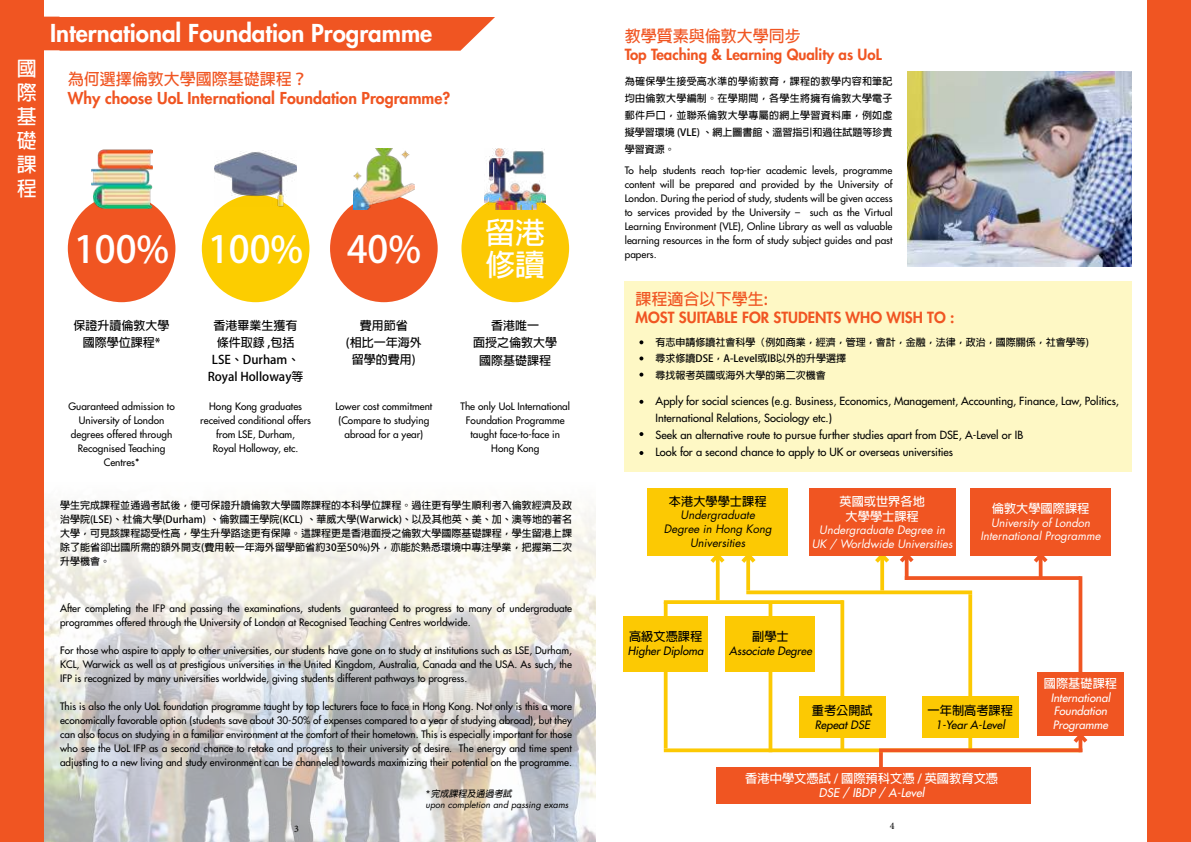
<style>
.page{position:relative;width:1191px;height:842px;background:#fff}
.page>*{position:absolute;margin:0;border:0;box-sizing:border-box;transform-origin:0 0}
.t1{font:700 37px "Adobe Fan Heiti Std";color:#fff}
.t2{font:700 30px/32px "Adobe Fan Heiti Std";color:#fff}
.t3{font:800 24px "Futura Std";color:#fff}
.t4{font:700 20px/24px "Adobe Fan Heiti Std";color:#fff;text-align:justify}
.t5{font:800 16px "Futura Std";color:#f05522}
.t6{font:700 16px "Adobe Fan Heiti Std";color:#f05522}
.t7{font:800 15px "Futura Std";color:#f05522}
.t8{font:700 12.3px "Adobe Fan Heiti Std";color:#fff}
.t9{font:700 12.2px "Adobe Fan Heiti Std";color:#000}
.t10{font:700 12.2px/14.6px "Adobe Fan Heiti Std";color:#fff;text-align:center}
.t11{font:700 12px/17px "Adobe Fan Heiti Std";color:#000;text-align:center}
.t12{font:italic 500 11.8px "Futura Std";color:#fff}
.t13{font:italic 11.3px/13.6px "Futura Std";color:#fff;text-align:center}
.t14{font:italic 500 11.3px "Futura Std";color:#000}
.t15{font:italic 11.3px/13.6px "Futura Std";color:#000;text-align:center}
.t16{font:italic 500 11.3px/13.6px "Futura Std";color:#fff}
.t17{font:500 11px/17px "Futura Std";color:#000}
.t18{font:500 10px/14px "Futura Std";color:#000;text-align:center}
.t19{font:700 10px/14px "Adobe Fan Heiti Std";color:#000;text-align:justify}
.t20{font:10px "Minion Pro";color:#000}
.t21{font:italic 9px "Futura Std";color:#000}
.t22{font:italic 700 9px "Adobe Fan Heiti Std";color:#000}
.s1{font-family:"Futura Std";font-weight:400;font-style:normal}
</style>
<div class="page">
<img style="left:44px;top:506px;width:551px;height:336px">
<div style="left:1147px;top:0;width:44px;height:842px;background:#f05522"></div>
<div style="left:0;top:0;width:44px;height:842px;background:#f05522"></div>
<div style="left:44px;top:17px;width:451px;height:34px;background:#f05522"></div>
<div style="left:625px;top:282px;width:507px;height:190px;background:#fef8c5"></div>
<div style="left:68px;top:195px;width:107px;height:107px;background:#f05522;border-radius:50%"></div>
<div style="left:202px;top:195px;width:107px;height:107px;background:#fccd00;border-radius:50%"></div>
<div style="left:330px;top:195px;width:108px;height:107px;background:#f05522;border-radius:50%"></div>
<div style="left:461px;top:195px;width:108px;height:107px;background:#fcc903;border-radius:50%"></div>
<img style="left:353px;top:148px;width:61px;height:61px">
<img style="left:91px;top:149px;width:61px;height:60px">
<img style="left:485px;top:148px;width:61px;height:61px">
<img style="left:214px;top:151px;width:83px;height:56px">
<img style="left:907px;top:72px;width:225px;height:194px">
<svg style="left:879px;top:752px;width:4px;height:16px"></svg>
<div style="left:799px;top:697px;width:86px;height:41px;background:#fcc903"></div>
<div style="left:922px;top:697px;width:96px;height:41px;background:#fcc903"></div>
<div style="left:1037px;top:672px;width:86px;height:63px;background:#f05522"></div>
<div style="left:716px;top:768px;width:315px;height:36px;background:#f05522"></div>
<div style="left:623px;top:616px;width:85px;height:56px;background:#fcc903"></div>
<div style="left:726px;top:616px;width:89px;height:56px;background:#fcc903"></div>
<div style="left:647px;top:488px;width:141px;height:68px;background:#fcc903"></div>
<svg style="left:746px;top:590px;width:226px;height:4px"></svg>
<svg style="left:664px;top:748px;width:215px;height:4px"></svg>
<hr style="left:716px;top:554px;width:3px;height:46px;background:#fcc903">
<svg style="left:664px;top:600px;width:176px;height:4px"></svg>
<svg style="left:768px;top:604px;width:4px;height:12px"></svg>
<svg style="left:968px;top:594px;width:4px;height:103px"></svg>
<svg style="left:1078px;top:576px;width:4px;height:96px"></svg>
<svg style="left:768px;top:672px;width:4px;height:80px"></svg>
<svg style="left:968px;top:738px;width:4px;height:10px"></svg>
<hr style="left:664px;top:602px;width:3px;height:20px;background:#fcc903">
<hr style="left:664px;top:665px;width:3px;height:83px;background:#fcc903">
<svg style="left:840px;top:738px;width:4px;height:12px"></svg>
<svg style="left:880px;top:567px;width:4px;height:23px"></svg>
<svg style="left:1069px;top:735px;width:22px;height:12px"></svg>
<svg style="left:840px;top:600px;width:4px;height:97px"></svg>
<div style="left:809px;top:488px;width:146px;height:68px;background:#f05522"></div>
<div style="left:970px;top:488px;width:141px;height:68px;background:#f05522"></div>
<svg style="left:746px;top:567px;width:4px;height:23px"></svg>
<svg style="left:908px;top:576px;width:172px;height:4px"></svg>
<svg style="left:904px;top:567px;width:4px;height:13px"></svg>
<svg style="left:1038px;top:567px;width:4px;height:11px"></svg>
<svg style="left:875px;top:556px;width:39px;height:11px"></svg>
<svg style="left:1034px;top:556px;width:14px;height:11px"></svg>
<svg style="left:879px;top:748px;width:203px;height:4px"></svg>
<svg style="left:741px;top:556px;width:15px;height:11px"></svg>
<svg style="left:710px;top:556px;width:15px;height:11px"></svg>
<svg style="left:639px;top:340px;width:4px;height:4px"></svg>
<svg style="left:639px;top:356px;width:4px;height:4px"></svg>
<svg style="left:639px;top:373px;width:4px;height:4px"></svg>
<svg style="left:639px;top:400px;width:4px;height:4px"></svg>
<svg style="left:639px;top:451px;width:4px;height:4px"></svg>
<svg style="left:639px;top:432px;width:4px;height:4px"></svg>
<h3 class="t4" style="left:17px;top:57px;width:21px">國際基礎課程</h3>
<h3 class="t3" style="left:50px;top:21px;width:384px">International Foundation Programme</h3>
<h3 class="t6" style="left:68px;top:70px;width:242px">為何選擇倫敦大學國際基礎課程？</h3>
<h3 class="t5" style="left:68px;top:91px;width:384px">Why choose UoL International Foundation Programme?</h3>
<h1 class="t1" style="left:74px;top:227px;width:97px">100%</h1>
<h1 class="t1" style="left:208px;top:227px;width:97px">100%</h1>
<h1 class="t1" style="left:347px;top:227px;width:76px">40%</h1>
<h2 class="t2" style="left:485px;top:218px;width:61px">留港修讀</h2>
<p class="t11" style="left:74px;top:318px;width:97px">保證升讀倫敦大學國際學位課程*</p>
<p class="t11" style="left:208px;top:318px;width:97px">香港畢業生獲有條件取錄 ,包括<br>LSE、Durham、<br>Royal Holloway等</p>
<p class="t11" style="left:346px;top:318px;width:77px">費用節省<br>(相比一年海外留學的費用)</p>
<p class="t11" style="left:473px;top:318px;width:85px">香港唯一<br>面授之倫敦大學國際基礎課程</p>
<p class="t18" style="left:68px;top:400px;width:108px">Guaranteed admission to<br>University of London degrees offered through<br>Recognised Teaching<br>Centres*</p>
<p class="t18" style="left:200px;top:400px;width:112px">Hong Kong graduates received conditional offers from LSE, Durham,<br>Royal Holloway, etc.</p>
<p class="t18" style="left:460px;top:400px;width:111px">The only UoL International<br>Foundation Programme taught face-to-face in<br>Hong Kong</p>
<p class="t18" style="left:335px;top:400px;width:98px">Lower cost commitment (Compare to studying abroad for a year)</p>
<p class="t19" style="left:60px;top:499px;width:513px">學生完成課程並通過考試後，便可保證升讀倫敦大學國際課程的本科學位課程。過往更有學生順利考入倫敦經濟及政治學院(LSE)、杜倫大學(Durham) 、倫敦國王學院(KCL) 、華威大學(Warwick)、以及其他英、美、加、澳等地的著名大學，可見該課程認受性高，學生升學路途更有保障。這課程更是香港面授之倫敦大學國際基礎課程，學生留港上課除了能省卻出國所需的額外開支(費用較一年海外留學節省約30至50%)外，亦能於熟悉環境中專注學業，把握第二次升學機會。</p>
<p class="t18" style="left:60px;top:602px;width:513px;text-align:left">After completing the IFP and passing the examinations, students guaranteed to progress to many of undergraduate programmes offered through the University of London at Recognised Teaching Centres worldwide.</p>
<p class="t18" style="left:60px;top:644px;width:513px;text-align:justify">For those who aspire to apply to other universities, our students have gone on to study at institutions such as LSE, Durham, KCL, Warwick as well as at prestigious universities in the United Kingdom, Australia, Canada and the USA. As such, the IFP is recognized by many universities worldwide, giving students different pathways to progress.</p>
<p class="t18" style="left:60px;top:700px;width:513px;text-align:justify">This is also the only UoL foundation programme taught by top lecturers face to face in Hong Kong. Not only is this a more economically favorable option (students save about 30-50% of expenses compared to a year of studying abroad), but they can also focus on studying in a familiar environment at the comfort of their hometown. This is especially important for those who see the UoL IFP as a second chance to retake and progress to their university of desire. The energy and time spent adjusting to a new living and study environment can be channeled towards maximizing their potential on the programme.</p>
<p class="t20" style="left:294px;top:822px;width:6px">3</p>
<p class="t22" style="left:425px;top:789px;width:90px"><span class="s1">*</span> 完成課程及通過考試</p>
<p class="t21" style="left:425px;top:801px;width:145px">upon completion and passing exams</p>
<h3 class="t6" style="left:625px;top:26px;width:177px">教學質素與倫敦大學同步</h3>
<h3 class="t7" style="left:625px;top:47px;width:258px">Top Teaching &amp; Learning Quality as UoL</h3>
<p class="t19" style="left:625px;top:73px;width:269px;line-height:17px">為確保學生接受高水準的學術教育，課程的教學內容和筆記均由倫敦大學編制。在學期間，各學生將擁有倫敦大學電子郵件戶口，並聯系倫敦大學專屬的網上學習資料庫，例如虛擬學習環境 (VLE) 、網上圖書館、溫習指引和過往試題等珍貴學習資源。</p>
<p class="t18" style="left:625px;top:164px;width:269px;text-align:justify">To help students reach top-tier academic levels, programme content will be prepared and provided by the University of London. During the period of study, students will be given access to services provided by the University – such as the Virtual Learning Environment (VLE), Online Library as well as valuable learning resources in the form of study subject guides and past papers.</p>
<h3 class="t6" style="left:635px;top:290px;width:133px">課程適合以下學生:</h3>
<h3 class="t7" style="left:635px;top:310px;width:320px">MOST SUITABLE FOR STUDENTS WHO WISH TO :</h3>
<p class="t19" style="left:655px;top:334px;width:435px;line-height:16px">有志申請修讀社會科學（例如商業，經濟，管理，會計，金融，法律，政治，國際關係，社會學等)尋求修讀DSE，A-Level或IB以外的升學選擇</p>
<p class="t19" style="left:655px;top:368px;width:171px">尋找報考英國或海外大學的第二次機會</p>
<p class="t17" style="left:655px;top:393px;width:465px">Apply for social sciences (e.g. Business, Economics, Management, Accounting, Finance, Law, Politics, International Relations, Sociology etc.)<br>Seek an alternative route to pursue further studies apart from DSE, A-Level or IB<br>Look for a second chance to apply to UK or overseas universities</p>
<p class="t9" style="left:669px;top:494px;width:99px">本港大學學士課程</p>
<p class="t15" style="left:664px;top:509px;width:109px">Undergraduate<br>Degree in Hong Kong<br>Universities</p>
<p class="t10" style="left:839px;top:494px;width:87px">英國或世界各地大學學士課程</p>
<p class="t13" style="left:811px;top:524px;width:142px">Undergraduate Degree in<br>UK / Worldwide Universities</p>
<p class="t10" style="left:992px;top:502px;width:99px">倫敦大學國際課程</p>
<p class="t13" style="left:980px;top:517px;width:122px">University of London<br>International Programme</p>
<p class="t9" style="left:629px;top:630px;width:75px">高級文憑課程</p>
<p class="t14" style="left:628px;top:645px;width:77px">Higher Diploma</p>
<p class="t9" style="left:752px;top:630px;width:38px">副學士</p>
<p class="t14" style="left:729px;top:645px;width:84px">Associate Degree</p>
<p class="t9" style="left:812px;top:703px;width:62px">重考公開試</p>
<p class="t14" style="left:814px;top:719px;width:57px">Repeat DSE</p>
<p class="t9" style="left:927px;top:703px;width:87px">一年制高考課程</p>
<p class="t14" style="left:935px;top:719px;width:71px">1-Year A-Level</p>
<p class="t8" style="left:745px;top:771px;width:254px">香港中學文憑試 / 國際預科文憑 / 英國教育文憑</p>
<p class="t12" style="left:819px;top:787px;width:107px">DSE / IBDP / A-Level</p>
<p class="t20" style="left:889px;top:819px;width:6px">4</p>
<p class="t10" style="left:1044px;top:677px;width:75px">國際基礎課程</p>
<p class="t16" style="left:1050px;top:691px;width:61px">International<br>Foundation<br>Programme</p>
</div>
